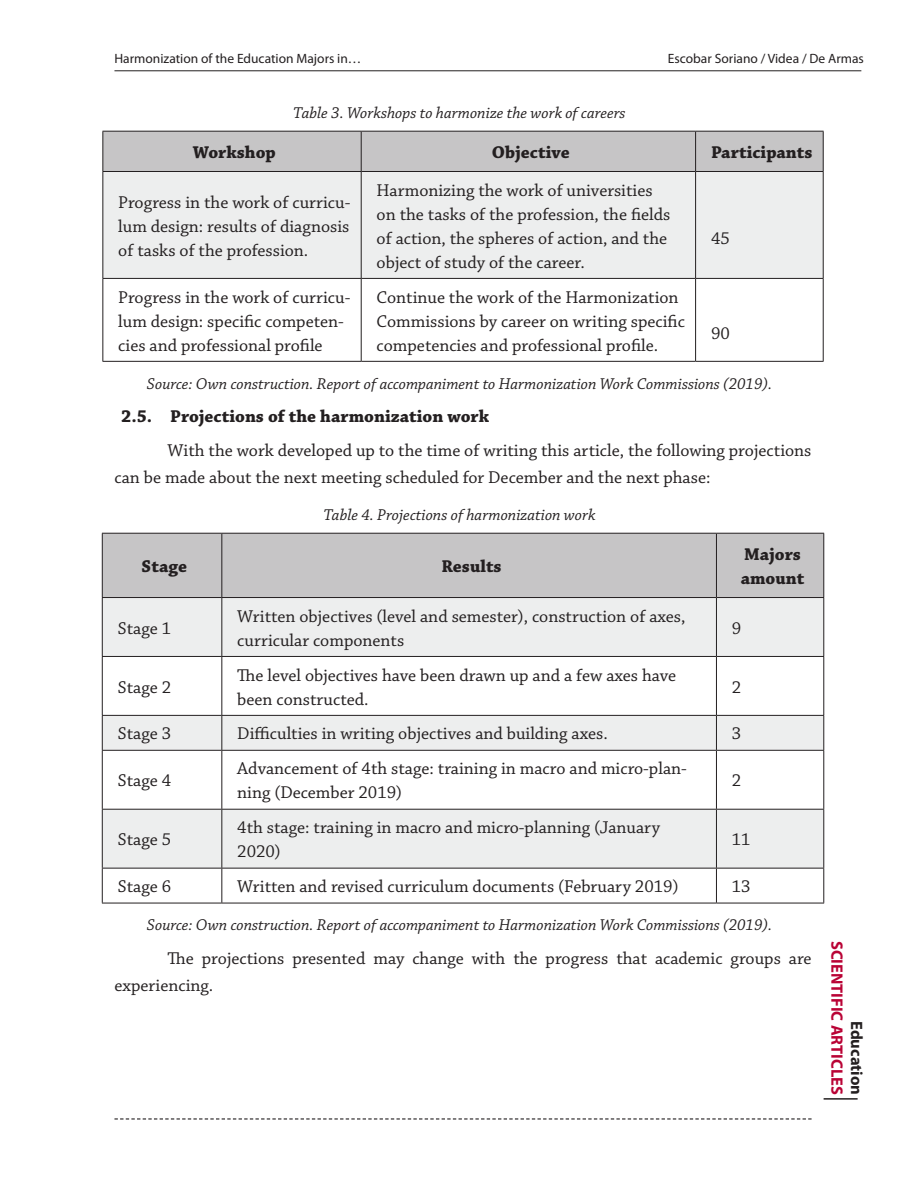
<style>
.page{position:relative;width:918px;height:1188px;background:#fff}
.page>*{position:absolute;margin:0;border:0;box-sizing:border-box;transform-origin:0 0}
.TablasTexto{font:18px/24px "Chaparral Pro";color:#231f20}
.TablasTitulos{font:700 18px/24px "Chaparral Pro";color:#231f20}
.t1{font:italic 16.5px "Chaparral Pro";color:#231f20}
.t2{font:700 16.5px "Myriad Pro";color:#b90335}
.t3{font:700 16.5px "Myriad Pro";color:#231f20}
.t4{font:13.5px "Myriad Pro";color:#231f20}
</style>
<div class="page">
<div style="left:103px;top:132px;width:720px;height:39px;background:#c6c5c6"></div>
<div style="left:103px;top:172px;width:720px;height:106px;background:#edeeee"></div>
<hr style="left:361px;top:132px;width:1px;height:39px;background:#231f20">
<hr style="left:695px;top:132px;width:1px;height:39px;background:#231f20">
<hr style="left:102px;top:172px;width:1px;height:106px;background:#231f20">
<hr style="left:361px;top:172px;width:1px;height:106px;background:#231f20">
<hr style="left:695px;top:172px;width:1px;height:106px;background:#231f20">
<hr style="left:823px;top:172px;width:1px;height:106px;background:#231f20">
<hr style="left:102px;top:278px;width:259px;height:1px;background:#231f20">
<hr style="left:102px;top:279px;width:1px;height:82px;background:#231f20">
<hr style="left:102px;top:361px;width:259px;height:1px;background:#231f20">
<hr style="left:361px;top:278px;width:335px;height:1px;background:#231f20">
<hr style="left:361px;top:279px;width:1px;height:82px;background:#231f20">
<hr style="left:361px;top:361px;width:335px;height:1px;background:#231f20">
<hr style="left:696px;top:278px;width:128px;height:1px;background:#231f20">
<hr style="left:695px;top:279px;width:1px;height:82px;background:#231f20">
<hr style="left:823px;top:279px;width:1px;height:82px;background:#231f20">
<hr style="left:696px;top:361px;width:128px;height:1px;background:#231f20">
<hr style="left:102px;top:131px;width:259px;height:1px;background:#231f20">
<hr style="left:102px;top:132px;width:1px;height:39px;background:#231f20">
<hr style="left:361px;top:131px;width:335px;height:1px;background:#231f20">
<hr style="left:696px;top:131px;width:128px;height:1px;background:#231f20">
<hr style="left:823px;top:132px;width:1px;height:39px;background:#231f20">
<hr style="left:102px;top:171px;width:259px;height:1px;background:#231f20">
<hr style="left:361px;top:171px;width:335px;height:1px;background:#231f20">
<hr style="left:696px;top:171px;width:128px;height:1px;background:#231f20">
<div style="left:103px;top:534px;width:720px;height:63px;background:#c6c5c6"></div>
<svg style="left:103px;top:598px;width:720px;height:270px;fill:#edeeee"></svg>
<hr style="left:221px;top:534px;width:1px;height:63px;background:#231f20">
<hr style="left:716px;top:534px;width:1px;height:63px;background:#231f20">
<hr style="left:102px;top:598px;width:1px;height:58px;background:#231f20">
<hr style="left:221px;top:598px;width:1px;height:58px;background:#231f20">
<hr style="left:716px;top:598px;width:1px;height:58px;background:#231f20">
<hr style="left:823px;top:598px;width:1px;height:58px;background:#231f20">
<hr style="left:102px;top:656px;width:120px;height:1px;background:#231f20">
<hr style="left:102px;top:657px;width:1px;height:58px;background:#231f20">
<hr style="left:222px;top:656px;width:494px;height:1px;background:#231f20">
<hr style="left:221px;top:657px;width:1px;height:58px;background:#231f20">
<hr style="left:716px;top:656px;width:108px;height:1px;background:#231f20">
<hr style="left:716px;top:657px;width:1px;height:58px;background:#231f20">
<hr style="left:823px;top:657px;width:1px;height:58px;background:#231f20">
<hr style="left:102px;top:715px;width:120px;height:1px;background:#231f20">
<hr style="left:102px;top:716px;width:1px;height:34px;background:#231f20">
<hr style="left:222px;top:715px;width:494px;height:1px;background:#231f20">
<hr style="left:221px;top:716px;width:1px;height:34px;background:#231f20">
<hr style="left:716px;top:715px;width:108px;height:1px;background:#231f20">
<hr style="left:716px;top:716px;width:1px;height:34px;background:#231f20">
<hr style="left:823px;top:716px;width:1px;height:34px;background:#231f20">
<hr style="left:102px;top:750px;width:120px;height:1px;background:#231f20">
<hr style="left:102px;top:751px;width:1px;height:58px;background:#231f20">
<hr style="left:222px;top:750px;width:494px;height:1px;background:#231f20">
<hr style="left:221px;top:751px;width:1px;height:58px;background:#231f20">
<hr style="left:716px;top:750px;width:108px;height:1px;background:#231f20">
<hr style="left:716px;top:751px;width:1px;height:58px;background:#231f20">
<hr style="left:823px;top:751px;width:1px;height:58px;background:#231f20">
<hr style="left:102px;top:809px;width:120px;height:1px;background:#231f20">
<hr style="left:102px;top:810px;width:1px;height:58px;background:#231f20">
<hr style="left:222px;top:809px;width:494px;height:1px;background:#231f20">
<hr style="left:221px;top:810px;width:1px;height:58px;background:#231f20">
<hr style="left:716px;top:809px;width:108px;height:1px;background:#231f20">
<hr style="left:716px;top:810px;width:1px;height:58px;background:#231f20">
<hr style="left:823px;top:810px;width:1px;height:58px;background:#231f20">
<hr style="left:102px;top:868px;width:120px;height:1px;background:#231f20">
<hr style="left:102px;top:869px;width:1px;height:34px;background:#231f20">
<hr style="left:102px;top:903px;width:120px;height:1px;background:#231f20">
<hr style="left:222px;top:868px;width:494px;height:1px;background:#231f20">
<hr style="left:221px;top:869px;width:1px;height:34px;background:#231f20">
<hr style="left:222px;top:903px;width:494px;height:1px;background:#231f20">
<hr style="left:716px;top:868px;width:108px;height:1px;background:#231f20">
<hr style="left:716px;top:869px;width:1px;height:34px;background:#231f20">
<hr style="left:823px;top:869px;width:1px;height:34px;background:#231f20">
<hr style="left:716px;top:903px;width:108px;height:1px;background:#231f20">
<hr style="left:102px;top:533px;width:120px;height:1px;background:#231f20">
<hr style="left:102px;top:534px;width:1px;height:63px;background:#231f20">
<hr style="left:222px;top:533px;width:494px;height:1px;background:#231f20">
<hr style="left:716px;top:533px;width:108px;height:1px;background:#231f20">
<hr style="left:823px;top:534px;width:1px;height:63px;background:#231f20">
<hr style="left:102px;top:597px;width:120px;height:1px;background:#231f20">
<hr style="left:222px;top:597px;width:494px;height:1px;background:#231f20">
<hr style="left:716px;top:597px;width:108px;height:1px;background:#231f20">
<hr style="left:114px;top:70px;width:747px;height:1px;background:#231f20">
<hr style="left:824px;top:1098px;width:34px;height:2px;background:#231f20">
<svg style="left:114px;top:1118px;width:698px;height:2px"></svg>
<p class="t4" style="left:114px;top:50px;width:248px">Harmonization of the Education Majors in…</p>
<p class="t4" style="left:668px;top:50px;width:198px">Escobar Soriano / Videa / De Armas</p>
<p class="t1" style="left:293px;top:104px;width:334px">Table 3. Workshops to harmonize the work of careers</p>
<p class="TablasTitulos" style="left:193px;top:141px;width:84px">Workshop</p>
<p class="TablasTitulos" style="left:492px;top:141px;width:79px">Objective</p>
<p class="TablasTitulos" style="left:711px;top:141px;width:103px">Participants</p>
<p class="TablasTexto" style="left:118px;top:191px;width:234px;text-align:justify">Progress in the work of curricu&shy;lum design: results of diagnosis of tasks of the profession.</p>
<p class="TablasTexto" style="left:377px;top:179px;width:295px">Harmonizing the work of universities on the tasks of the profession, the fields of action, the spheres of action, and the object of study of the career.</p>
<p class="TablasTexto" style="left:711px;top:227px;width:20px">45</p>
<p class="TablasTexto" style="left:118px;top:286px;width:234px">Progress in the work of curricu&shy;lum design: specific competen&shy;cies and professional profile</p>
<p class="TablasTexto" style="left:377px;top:286px;width:310px">Continue the work of the Harmonization<br>Commissions by career on writing specific competencies and professional profile.</p>
<p class="TablasTexto" style="left:711px;top:322px;width:20px">90</p>
<p class="t1" style="left:147px;top:374px;width:627px">Source: Own construction. Report of accompaniment to Harmonization Work Commissions (2019).</p>
<p class="TablasTitulos" style="left:121px;top:405px;width:369px">2.5. Projections of the harmonization work</p>
<p class="TablasTexto" style="left:114px;top:438px;width:699px;line-height:27px;text-indent:53px">With the work developed up to the time of writing this article, the following projections can be made about the next meeting scheduled for December and the next phase:</p>
<p class="t1" style="left:324px;top:506px;width:273px">Table 4. Projections of harmonization work</p>
<p class="TablasTitulos" style="left:142px;top:555px;width:47px">Stage</p>
<p class="TablasTitulos" style="left:441px;top:555px;width:62px">Results</p>
<p class="TablasTitulos" style="left:741px;top:543px;width:65px">Majors amount</p>
<p class="TablasTexto" style="left:118px;top:617px;width:55px">Stage 1</p>
<p class="TablasTexto" style="left:237px;top:605px;width:450px">Written objectives (level and semester), construction of axes, curricular components</p>
<p class="TablasTexto" style="left:732px;top:617px;width:11px">9</p>
<p class="TablasTexto" style="left:118px;top:676px;width:55px">Stage 2</p>
<p class="TablasTexto" style="left:237px;top:664px;width:440px">The level objectives have been drawn up and a few axes have been constructed.</p>
<p class="TablasTexto" style="left:732px;top:676px;width:11px">2</p>
<p class="TablasTexto" style="left:118px;top:723px;width:55px">Stage 3</p>
<p class="TablasTexto" style="left:237px;top:723px;width:372px">Difficulties in writing objectives and building axes.</p>
<p class="TablasTexto" style="left:732px;top:723px;width:11px">3</p>
<p class="TablasTexto" style="left:118px;top:769px;width:55px">Stage 4</p>
<p class="TablasTexto" style="left:237px;top:757px;width:451px">Advancement of 4th stage: training in macro and micro-plan&shy;ning (December 2019)</p>
<p class="TablasTexto" style="left:732px;top:769px;width:11px">2</p>
<p class="TablasTexto" style="left:118px;top:828px;width:55px">Stage 5</p>
<p class="TablasTexto" style="left:237px;top:816px;width:424px">4th stage: training in macro and micro-planning (January<br>2020)</p>
<p class="TablasTexto" style="left:732px;top:828px;width:20px">11</p>
<p class="TablasTexto" style="left:118px;top:875px;width:55px">Stage 6</p>
<p class="TablasTexto" style="left:237px;top:875px;width:443px">Written and revised curriculum documents (February 2019)</p>
<p class="TablasTexto" style="left:732px;top:875px;width:20px">13</p>
<p class="t1" style="left:147px;top:916px;width:627px">Source: Own construction. Report of accompaniment to Harmonization Work Commissions (2019).</p>
<p class="TablasTexto" style="left:114px;top:946px;width:699px;line-height:27px;text-indent:53px">The projections presented may change with the progress that academic groups are experiencing.</p>
<p class="t2" style="left:848px;top:941px;width:156px;rotate:90deg">SCIENTIFIC ARTICLES</p>
<p class="t3" style="left:868px;top:1021px;width:76px;rotate:90deg">Education</p>
</div>
